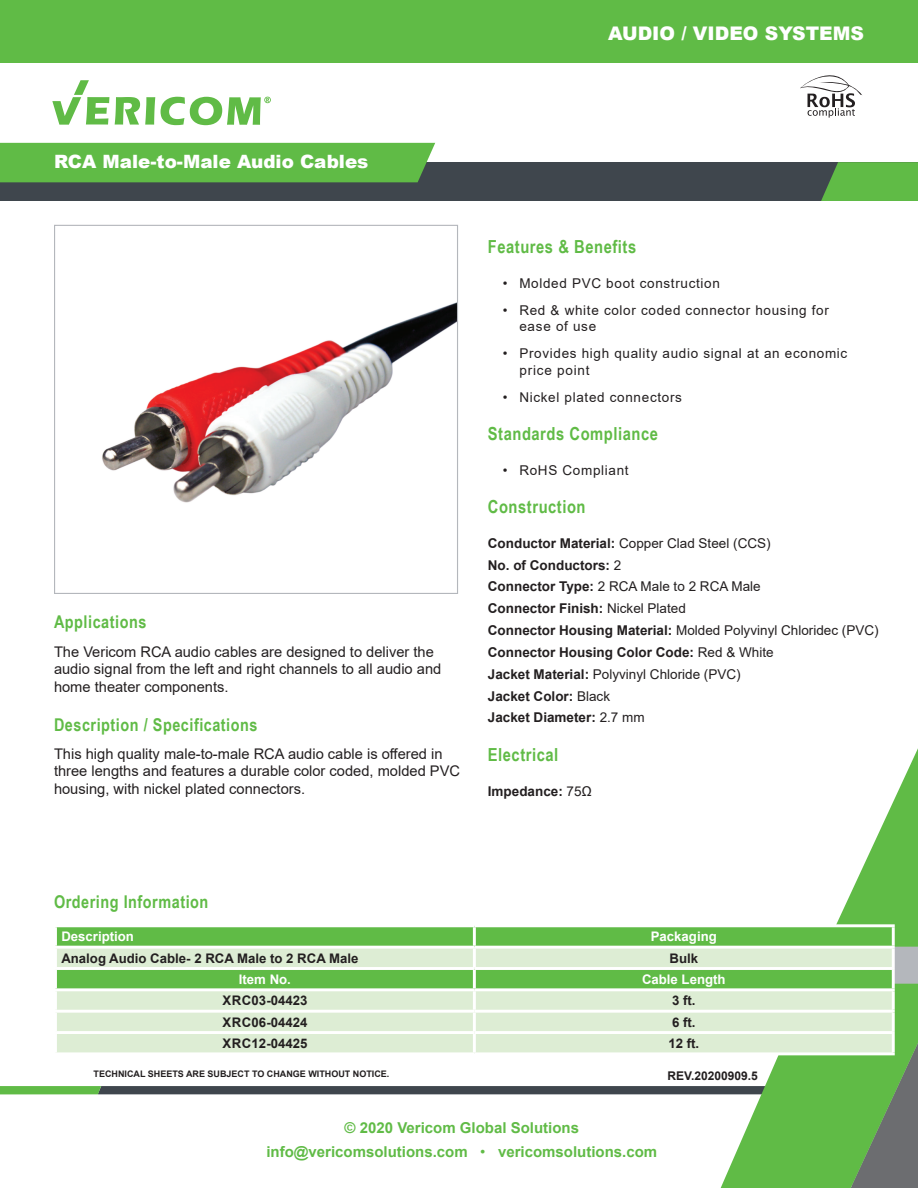
<style>
.page{position:relative;width:918px;height:1188px;background:#fff}
.page>*{position:absolute;margin:0;border:0;box-sizing:border-box;transform-origin:0 0}
.Page_Title_New{font:900 18.75px "Arial";color:#fff}
.Page_Title_New-2{font:900 18.3px "Arial";color:#fff}
.Template_Spec_Header{font:700 18px "Arial Narrow";letter-spacing:.03em;color:#60bb46}
.Template_Spec_Header-2{font:700 17.55px "Arial Narrow";letter-spacing:.03em;color:#60bb46}
.t1{font:700 15px/24.8px "Arial";color:#60bb46;text-align:center}
.Copy_Text_For_Templa{font:14.7px/17.5px "Arial";color:#231f20}
.left_side_grid_subhe{font:13.5px "Arial";color:#231f20}
.left_side_grid_subhe-2{font:13.5px "Arial";letter-spacing:.05em;color:#231f20}
.left_side_grid_subhe-3{font:700 13.5px "Arial";color:#231f20}
.Spec_Bullets_Line_2{font:13.5px "Arial";letter-spacing:.055em;color:#231f20}
.left_side_grid_subhe-4{font:700 13.2px "Arial";color:#231f20}
.left_side_grid_subhe-5{font:700 13.2px "Arial";color:#fff}
.Contact_Info_Letterh{font:700 12px "Arial";color:#231f20}
.t2{font:700 9px "Arial";color:#231f20}
.s1{font-weight:700}
.s2{font-weight:400}
</style>
<div class="page">
<div style="left:0;top:162px;width:918px;height:39px;background:#3f464d"></div>
<div style="left:0;top:0;width:918px;height:63px;background:#60bb46"></div>
<svg style="left:101px;top:1086px;width:614px;height:8px;background:#40474e"></svg>
<svg style="left:0;top:1086px;width:101px;height:8px"></svg>
<svg style="left:715px;top:984px;width:203px;height:204px;background:#77b467"></svg>
<svg style="left:821px;top:162px;width:97px;height:39px;background:#5cb046"></svg>
<div style="left:0;top:143px;width:435px;height:39px;background:#60bb46"></div>
<svg style="left:115px;top:97px;width:40px;height:28px"></svg>
<svg style="left:52px;top:80px;width:57px;height:45px"></svg>
<svg style="left:161px;top:97px;width:110px;height:28px"></svg>
<svg style="left:836px;top:748px;width:82px;height:199px"></svg>
<img style="left:102px;top:302px;width:354px;height:201px">
<div style="left:54px;top:225px;width:404px;height:369px;border:1px solid #b4b7bc"></div>
<svg style="left:57px;top:927px;width:835px;height:19px;background:#64bd4b"></svg>
<svg style="left:57px;top:949px;width:835px;height:103px;background:#c4e3b8"></svg>
<hr style="left:474px;top:924px;width:421px;height:3px;background:#fff">
<hr style="left:473px;top:927px;width:3px;height:19px;background:#fff">
<hr style="left:892px;top:927px;width:3px;height:19px;background:#fff">
<hr style="left:474px;top:946px;width:421px;height:3px;background:#fff">
<hr style="left:473px;top:949px;width:3px;height:18px;background:#fff">
<hr style="left:54px;top:967px;width:420px;height:3px;background:#fff">
<hr style="left:474px;top:967px;width:421px;height:3px;background:#fff">
<hr style="left:473px;top:970px;width:3px;height:18px;background:#fff">
<hr style="left:892px;top:970px;width:3px;height:18px;background:#fff">
<hr style="left:54px;top:988px;width:420px;height:3px;background:#fff">
<hr style="left:474px;top:988px;width:421px;height:3px;background:#fff">
<hr style="left:473px;top:991px;width:3px;height:19px;background:#fff">
<hr style="left:892px;top:991px;width:3px;height:19px;background:#fff">
<hr style="left:54px;top:1010px;width:420px;height:3px;background:#fff">
<hr style="left:474px;top:1010px;width:421px;height:3px;background:#fff">
<hr style="left:473px;top:1013px;width:3px;height:18px;background:#fff">
<hr style="left:892px;top:1013px;width:3px;height:18px;background:#fff">
<hr style="left:54px;top:1031px;width:420px;height:3px;background:#fff">
<hr style="left:474px;top:1031px;width:421px;height:3px;background:#fff">
<hr style="left:473px;top:1034px;width:3px;height:18px;background:#fff">
<hr style="left:892px;top:1034px;width:3px;height:18px;background:#fff">
<hr style="left:474px;top:1052px;width:421px;height:3px;background:#fff">
<svg style="left:800px;top:75px;width:62px;height:43px"></svg>
<p class="Page_Title_New" style="left:608px;top:19px;width:257px">AUDIO / VIDEO SYSTEMS</p>
<p class="Page_Title_New-2" style="left:54px;top:148px;width:316px">RCA Male-to-Male Audio Cables</p>
<p class="Template_Spec_Header-2" style="left:54px;top:609px;width:94px">Applications</p>
<p class="Copy_Text_For_Templa" style="left:54px;top:643px;width:389px">The Vericom RCA audio cables are designed to deliver the audio signal from the left and right channels to all audio and home theater components.</p>
<p class="Template_Spec_Header-2" style="left:54px;top:711px;width:205px">Description / Specifications</p>
<p class="Copy_Text_For_Templa" style="left:54px;top:745px;width:408px">This high quality male-to-male RCA audio cable is offered in three lengths and features a durable color coded, molded PVC housing, with nickel plated connectors.</p>
<p class="Template_Spec_Header" style="left:488px;top:233px;width:150px">Features &amp; Benefits</p>
<p class="left_side_grid_subhe-2" style="left:503px;top:274px;width:219px">• Molded PVC boot construction</p>
<p class="left_side_grid_subhe-2" style="left:503px;top:301px;width:328px">• Red &amp; white color coded connector housing for</p>
<p class="Spec_Bullets_Line_2" style="left:519px;top:317px;width:78px">ease of use</p>
<p class="left_side_grid_subhe-2" style="left:503px;top:344px;width:346px">• Provides high quality audio signal at an economic</p>
<p class="Spec_Bullets_Line_2" style="left:519px;top:360px;width:72px">price point</p>
<p class="left_side_grid_subhe-2" style="left:503px;top:387px;width:181px">• Nickel plated connectors</p>
<p class="Template_Spec_Header" style="left:488px;top:420px;width:172px">Standards Compliance</p>
<p class="left_side_grid_subhe-2" style="left:503px;top:461px;width:127px">• RoHS Compliant</p>
<p class="Template_Spec_Header" style="left:488px;top:493px;width:99px">Construction</p>
<p class="left_side_grid_subhe" style="left:488px;top:534px;width:284px"><span class="s1">Conductor Material:</span> Copper Clad Steel (CCS)</p>
<p class="left_side_grid_subhe-3" style="left:488px;top:555px;width:135px">No. of Conductors: <span class="s2">2</span></p>
<p class="left_side_grid_subhe" style="left:488px;top:577px;width:274px"><span class="s1">Connector Type:</span> 2 RCA Male to 2 RCA Male</p>
<p class="left_side_grid_subhe-3" style="left:488px;top:599px;width:200px">Connector Finish: <span class="s2">Nickel Plated</span></p>
<p class="left_side_grid_subhe" style="left:488px;top:621px;width:392px"><span class="s1">Connector Housing Material:</span> Molded Polyvinyl Chloridec (PVC)</p>
<p class="left_side_grid_subhe-3" style="left:488px;top:643px;width:287px">Connector Housing Color Code: <span class="s2">Red &amp; White</span></p>
<p class="left_side_grid_subhe" style="left:488px;top:665px;width:254px"><span class="s1">Jacket Material:</span> Polyvinyl Chloride (PVC)</p>
<p class="left_side_grid_subhe-3" style="left:488px;top:686px;width:124px">Jacket Color: <span class="s2">Black</span></p>
<p class="left_side_grid_subhe-3" style="left:488px;top:708px;width:158px">Jacket Diameter: <span class="s2">2.7 mm</span></p>
<p class="Template_Spec_Header" style="left:488px;top:741px;width:72px">Electrical</p>
<p class="left_side_grid_subhe-3" style="left:488px;top:781px;width:106px">Impedance: <span class="s2">75Ω</span></p>
<p class="Template_Spec_Header-2" style="left:54px;top:888px;width:156px">Ordering Information</p>
<p class="left_side_grid_subhe-5" style="left:61px;top:927px;width:74px">Description</p>
<p class="left_side_grid_subhe-5" style="left:651px;top:927px;width:68px">Packaging</p>
<p class="left_side_grid_subhe-4" style="left:61px;top:949px;width:299px">Analog Audio Cable- 2 RCA Male to 2 RCA Male</p>
<p class="left_side_grid_subhe-4" style="left:670px;top:949px;width:30px">Bulk</p>
<p class="left_side_grid_subhe-5" style="left:239px;top:970px;width:54px">Item No.</p>
<p class="left_side_grid_subhe-5" style="left:642px;top:970px;width:85px">Cable Length</p>
<p class="left_side_grid_subhe-4" style="left:223px;top:991px;width:86px">XRC03-04423</p>
<p class="left_side_grid_subhe-4" style="left:672px;top:991px;width:25px">3 ft.</p>
<p class="left_side_grid_subhe-4" style="left:223px;top:1013px;width:86px">XRC06-04424</p>
<p class="left_side_grid_subhe-4" style="left:672px;top:1013px;width:25px">6 ft.</p>
<p class="left_side_grid_subhe-4" style="left:223px;top:1034px;width:86px">XRC12-04425</p>
<p class="left_side_grid_subhe-4" style="left:668px;top:1034px;width:32px">12 ft.</p>
<p class="t2" style="left:94px;top:1068px;width:297px">TECHNICAL SHEETS ARE SUBJECT TO CHANGE WITHOUT NOTICE.</p>
<p class="Contact_Info_Letterh" style="left:667px;top:1067px;width:92px">REV.20200909.5</p>
<p class="t1" style="left:266px;top:1115px;width:392px">© 2020 Vericom Global Solutions info@vericomsolutions.com <span class="s2">•</span> vericomsolutions.com</p>
</div>
